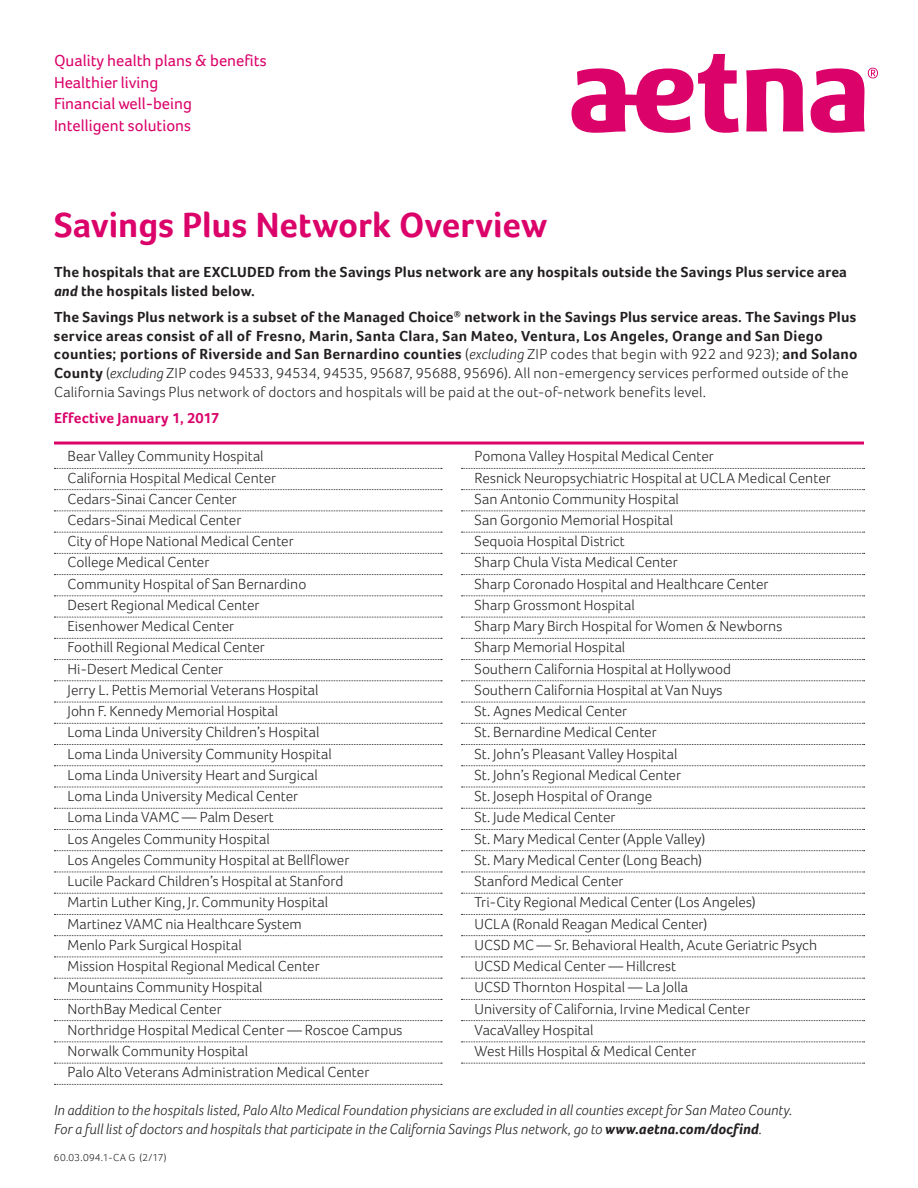
<style>
.page{position:relative;width:918px;height:1188px;background:#fff}
.page>*{position:absolute;margin:0;border:0;box-sizing:border-box;transform-origin:0 0}
.t1{font:700 36px "Foco";letter-spacing:.005em;color:#db036a}
.t2{font:16.5px/21.8px "Foco";color:#db036a}
.t3{font:300 15px/21.3px "Foco";color:#231f20}
.t4{font:700 15px/18.8px "Foco";letter-spacing:.02em;color:#231f20}
.t5{font:italic 300 15px/18.8px "Foco";letter-spacing:.005em;color:#231f20}
.t6{font:700 15px "Foco";letter-spacing:.01em;color:#db036a}
.t7{font:300 10.5px "Foco";letter-spacing:.03em;color:#231f20}
.s1{font-style:italic}
.s2{font-weight:300}
.s3{font-weight:300;font-style:italic}
.s4{font-weight:700}
</style>
<div class="page">
<svg style="left:572px;top:54px;width:306px;height:79px"></svg>
<hr style="left:54px;top:442px;width:810px;height:3px;background:#db036a">
<svg style="left:54px;top:468px;width:388px;height:1px"></svg>
<svg style="left:54px;top:489px;width:388px;height:1px"></svg>
<svg style="left:54px;top:511px;width:388px;height:1px"></svg>
<svg style="left:54px;top:532px;width:388px;height:1px"></svg>
<svg style="left:54px;top:553px;width:388px;height:1px"></svg>
<svg style="left:54px;top:574px;width:388px;height:1px"></svg>
<svg style="left:54px;top:595px;width:388px;height:1px"></svg>
<svg style="left:54px;top:617px;width:388px;height:1px"></svg>
<svg style="left:54px;top:638px;width:388px;height:1px"></svg>
<svg style="left:54px;top:659px;width:388px;height:1px"></svg>
<svg style="left:54px;top:680px;width:388px;height:1px"></svg>
<svg style="left:54px;top:702px;width:388px;height:1px"></svg>
<svg style="left:54px;top:723px;width:388px;height:1px"></svg>
<svg style="left:54px;top:744px;width:388px;height:1px"></svg>
<svg style="left:54px;top:765px;width:388px;height:1px"></svg>
<svg style="left:54px;top:787px;width:388px;height:1px"></svg>
<svg style="left:54px;top:808px;width:388px;height:1px"></svg>
<svg style="left:54px;top:829px;width:388px;height:1px"></svg>
<svg style="left:54px;top:850px;width:388px;height:1px"></svg>
<svg style="left:54px;top:872px;width:388px;height:1px"></svg>
<svg style="left:54px;top:893px;width:388px;height:1px"></svg>
<svg style="left:54px;top:914px;width:388px;height:1px"></svg>
<svg style="left:54px;top:935px;width:388px;height:1px"></svg>
<svg style="left:54px;top:957px;width:388px;height:1px"></svg>
<svg style="left:54px;top:978px;width:388px;height:1px"></svg>
<svg style="left:54px;top:999px;width:388px;height:1px"></svg>
<svg style="left:54px;top:1020px;width:388px;height:1px"></svg>
<svg style="left:54px;top:1042px;width:388px;height:1px"></svg>
<svg style="left:54px;top:1063px;width:388px;height:1px"></svg>
<svg style="left:54px;top:1084px;width:388px;height:1px"></svg>
<svg style="left:461px;top:468px;width:404px;height:1px"></svg>
<svg style="left:461px;top:489px;width:404px;height:1px"></svg>
<svg style="left:461px;top:511px;width:404px;height:1px"></svg>
<svg style="left:461px;top:532px;width:404px;height:1px"></svg>
<svg style="left:461px;top:553px;width:404px;height:1px"></svg>
<svg style="left:461px;top:574px;width:404px;height:1px"></svg>
<svg style="left:461px;top:595px;width:404px;height:1px"></svg>
<svg style="left:461px;top:617px;width:404px;height:1px"></svg>
<svg style="left:461px;top:638px;width:404px;height:1px"></svg>
<svg style="left:461px;top:659px;width:404px;height:1px"></svg>
<svg style="left:461px;top:680px;width:404px;height:1px"></svg>
<svg style="left:461px;top:702px;width:404px;height:1px"></svg>
<svg style="left:461px;top:723px;width:404px;height:1px"></svg>
<svg style="left:461px;top:744px;width:404px;height:1px"></svg>
<svg style="left:461px;top:765px;width:404px;height:1px"></svg>
<svg style="left:461px;top:787px;width:404px;height:1px"></svg>
<svg style="left:461px;top:808px;width:404px;height:1px"></svg>
<svg style="left:461px;top:829px;width:404px;height:1px"></svg>
<svg style="left:461px;top:850px;width:404px;height:1px"></svg>
<svg style="left:461px;top:872px;width:404px;height:1px"></svg>
<svg style="left:461px;top:893px;width:404px;height:1px"></svg>
<svg style="left:461px;top:914px;width:404px;height:1px"></svg>
<svg style="left:461px;top:935px;width:404px;height:1px"></svg>
<svg style="left:461px;top:957px;width:404px;height:1px"></svg>
<svg style="left:461px;top:978px;width:404px;height:1px"></svg>
<svg style="left:461px;top:999px;width:404px;height:1px"></svg>
<svg style="left:461px;top:1020px;width:404px;height:1px"></svg>
<svg style="left:461px;top:1042px;width:404px;height:1px"></svg>
<svg style="left:461px;top:1063px;width:404px;height:1px"></svg>
<p class="t2" style="left:54px;top:49px;width:214px">Quality health plans &amp; benefits<br>Healthier living<br>Financial well-being<br>Intelligent solutions</p>
<h1 class="t1" style="left:54px;top:204px;width:495px">Savings Plus Network Overview</h1>
<p class="t4" style="left:54px;top:262px;width:795px">The hospitals that are EXCLUDED from the Savings Plus network are any hospitals outside the Savings Plus service area <span class="s1">and</span> the hospitals listed below.</p>
<p class="t4" style="left:54px;top:307px;width:805px">The Savings Plus network is a subset of the Managed Choice<sup>®</sup> network in the Savings Plus service areas. The Savings Plus service areas consist of all of Fresno, Marin, Santa Clara, San Mateo, Ventura, Los Angeles, Orange and San Diego counties; portions of Riverside and San Bernardino counties <span class="s2">(</span><span class="s3">excluding</span> <span class="s2">ZIP codes that begin with 922 and 923);</span> and Solano County <span class="s2">(</span><span class="s3">excluding</span> <span class="s2">ZIP codes 94533, 94534, 94535, 95687, 95688, 95696). All non-emergency services performed outside of the California Savings Plus network of doctors and hospitals will be paid at the out-of-network benefits level.</span></p>
<p class="t6" style="left:54px;top:409px;width:167px">Effective January 1, 2017</p>
<p class="t3" style="left:68px;top:445px;width:336px">Bear Valley Community Hospital<br>California Hospital Medical Center<br>Cedars-Sinai Cancer Center<br>Cedars-Sinai Medical Center<br>City of Hope National Medical Center<br>College Medical Center<br>Community Hospital of San Bernardino<br>Desert Regional Medical Center<br>Eisenhower Medical Center<br>Foothill Regional Medical Center<br>Hi-Desert Medical Center<br>Jerry L. Pettis Memorial Veterans Hospital<br>John F. Kennedy Memorial Hospital<br>Loma Linda University Children’s Hospital<br>Loma Linda University Community Hospital<br>Loma Linda University Heart and Surgical<br>Loma Linda University Medical Center<br>Loma Linda VAMC — Palm Desert<br>Los Angeles Community Hospital<br>Los Angeles Community Hospital at Bellflower<br>Lucile Packard Children’s Hospital at Stanford<br>Martin Luther King, Jr. Community Hospital<br>Martinez VAMC nia Healthcare System<br>Menlo Park Surgical Hospital<br>Mission Hospital Regional Medical Center<br>Mountains Community Hospital<br>NorthBay Medical Center<br>Northridge Hospital Medical Center — Roscoe Campus Norwalk Community Hospital<br>Palo Alto Veterans Administration Medical Center</p>
<p class="t3" style="left:475px;top:445px;width:358px">Pomona Valley Hospital Medical Center<br>Resnick Neuropsychiatric Hospital at UCLA Medical Center San Antonio Community Hospital<br>San Gorgonio Memorial Hospital<br>Sequoia Hospital District<br>Sharp Chula Vista Medical Center<br>Sharp Coronado Hospital and Healthcare Center<br>Sharp Grossmont Hospital<br>Sharp Mary Birch Hospital for Women &amp; Newborns<br>Sharp Memorial Hospital<br>Southern California Hospital at Hollywood<br>Southern California Hospital at Van Nuys<br>St. Agnes Medical Center<br>St. Bernardine Medical Center<br>St. John’s Pleasant Valley Hospital<br>St. John’s Regional Medical Center<br>St. Joseph Hospital of Orange<br>St. Jude Medical Center<br>St. Mary Medical Center (Apple Valley)<br>St. Mary Medical Center (Long Beach)<br>Stanford Medical Center<br>Tri-City Regional Medical Center (Los Angeles)<br>UCLA (Ronald Reagan Medical Center)<br>UCSD MC — Sr. Behavioral Health, Acute Geriatric Psych UCSD Medical Center — Hillcrest<br>UCSD Thornton Hospital — La Jolla<br>University of California, Irvine Medical Center<br>VacaValley Hospital<br>West Hills Hospital &amp; Medical Center</p>
<p class="t5" style="left:54px;top:1101px;width:740px">In addition to the hospitals listed, Palo Alto Medical Foundation physicians are excluded in all counties except for San Mateo County.<br>For a full list of doctors and hospitals that participate in the California Savings Plus network, go to <span class="s4">www.aetna.com/docfind</span>.</p>
<p class="t7" style="left:54px;top:1151px;width:114px">60.03.094.1-CA G (2/17)</p>
</div>
